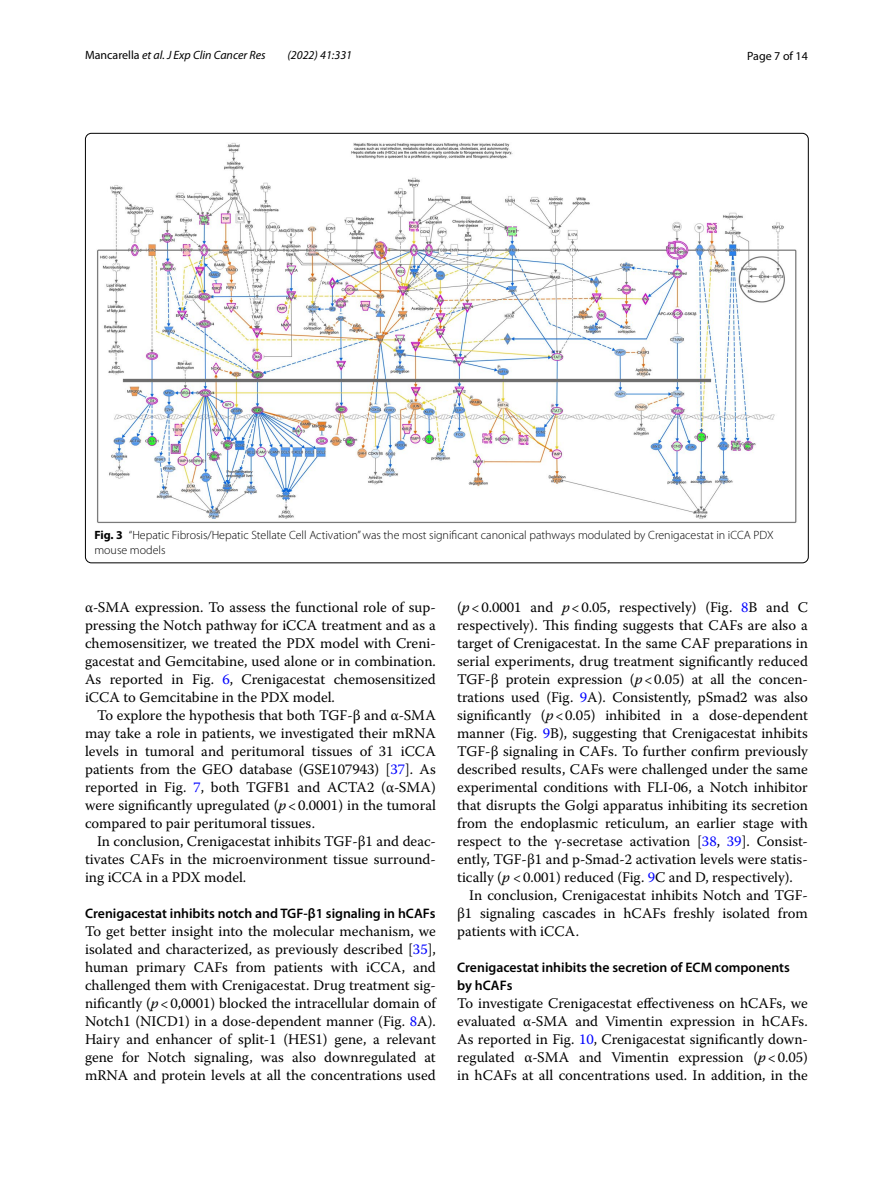
<style>
.page{position:relative;width:893px;height:1187px;background:#fff}
.page>*{position:absolute;margin:0;border:0;box-sizing:border-box;transform-origin:0 0}
.t1{font:14.7px/18px "Warnock Pro";color:#000;text-align:justify}
.t2{font:600 13.8px/18px "Myriad Pro";color:#000}
.t3{font:300 12px/15px "Myriad Pro";color:#000}
.t4{font:italic 12px "Myriad Pro";color:#000}
.t5{font:12px "Myriad Pro";color:#000}
.s1{font-style:normal}
.s2{font-weight:700}
.s3{color:#00f}
.s4{font-style:italic}
</style>
<div class="page">
<img style="left:97px;top:143px;width:700px;height:380px">
<p class="t4" style="left:85px;top:48px;width:182px"><span class="s1">Mancarella</span> et al. J Exp Clin Cancer Res</p>
<p class="t4" style="left:287px;top:48px;width:66px">(2022) 41:331</p>
<p class="t5" style="left:747px;top:48px;width:62px">Page 7 of 14</p>
<p class="t3" style="left:94px;top:527px;width:681px"><span class="s2">Fig. 3</span> “Hepatic Fibrosis/Hepatic Stellate Cell Activation” was the most significant canonical pathways modulated by Crenigacestat in iCCA PDX mouse models</p>
<p class="t1" style="left:85px;top:597px;width:352px">α-SMA expression. To assess the functional role of sup&shy;pressing the Notch pathway for iCCA treatment and as a chemosensitizer, we treated the PDX model with Creni&shy;gacestat and Gemcitabine, used alone or in combination.<br>As reported in Fig. <span class="s3">6</span>, Crenigacestat chemosensitized iCCA to Gemcitabine in the PDX model.</p>
<p class="t1" style="left:85px;top:705px;width:352px;text-indent:12px">To explore the hypothesis that both TGF-β and α-SMA may take a role in patients, we investigated their mRNA levels in tumoral and peritumoral tissues of 31 iCCA patients from the GEO database (GSE107943) [<span class="s3">37</span>]. As reported in Fig. <span class="s3">7</span>, both TGFB1 and ACTA2 (α-SMA) were significantly upregulated (<span class="s4">p</span>&lt;0.0001) in the tumoral compared to pair peritumoral tissues.</p>
<p class="t1" style="left:85px;top:831px;width:352px;text-indent:12px">In conclusion, Crenigacestat inhibits TGF-β1 and deac&shy;tivates CAFs in the microenvironment tissue surround&shy;ing iCCA in a PDX model.</p>
<p class="t2" style="left:85px;top:904px;width:352px">Crenigacestat inhibits notch and TGF‑β1 signaling in hCAFs</p>
<p class="t1" style="left:85px;top:921px;width:352px">To get better insight into the molecular mechanism, we isolated and characterized, as previously described [<span class="s3">35</span>], human primary CAFs from patients with iCCA, and challenged them with Crenigacestat. Drug treatment sig&shy;nificantly (<span class="s4">p</span>&lt;0,0001) blocked the intracellular domain of Notch1 (NICD1) in a dose-dependent manner (Fig. <span class="s3">8</span>A).<br>Hairy and enhancer of split-1 (HES1) gene, a relevant gene for Notch signaling, was also downregulated at mRNA and protein levels at all the concentrations used</p>
<p class="t1" style="left:457px;top:597px;width:352px">(<span class="s4">p</span>&lt;0.0001 and <span class="s4">p</span>&lt;0.05, respectively) (Fig. <span class="s3">8</span>B and C respectively). This finding suggests that CAFs are also a target of Crenigacestat. In the same CAF preparations in serial experiments, drug treatment significantly reduced TGF-β protein expression (<span class="s4">p</span>&lt;0.05) at all the concen&shy;trations used (Fig. <span class="s3">9</span>A). Consistently, pSmad2 was also significantly (<span class="s4">p</span>&lt;0.05) inhibited in a dose-dependent manner (Fig. <span class="s3">9</span>B), suggesting that Crenigacestat inhibits TGF-β signaling in CAFs. To further confirm previously described results, CAFs were challenged under the same experimental conditions with FLI-06, a Notch inhibitor that disrupts the Golgi apparatus inhibiting its secretion from the endoplasmic reticulum, an earlier stage with respect to the γ-secretase activation [<span class="s3">38</span>, <span class="s3">39</span>]. Consist&shy;ently, TGF-β1 and p-Smad-2 activation levels were statis&shy;tically (<span class="s4">p</span> &lt;0.001) reduced (Fig. <span class="s3">9</span>C and D, respectively).</p>
<p class="t1" style="left:457px;top:885px;width:352px;text-indent:12px">In conclusion, Crenigacestat inhibits Notch and TGF&shy;β1 signaling cascades in hCAFs freshly isolated from patients with iCCA.</p>
<p class="t2" style="left:457px;top:958px;width:334px">Crenigacestat inhibits the secretion of ECM components by hCAFs</p>
<p class="t1" style="left:457px;top:993px;width:352px">To investigate Crenigacestat effectiveness on hCAFs, we evaluated α-SMA and Vimentin expression in hCAFs.<br>As reported in Fig. <span class="s3">10</span>, Crenigacestat significantly down&shy;regulated α-SMA and Vimentin expression (<span class="s4">p</span>&lt;0.05) in hCAFs at all concentrations used. In addition, in the</p>
</div>
